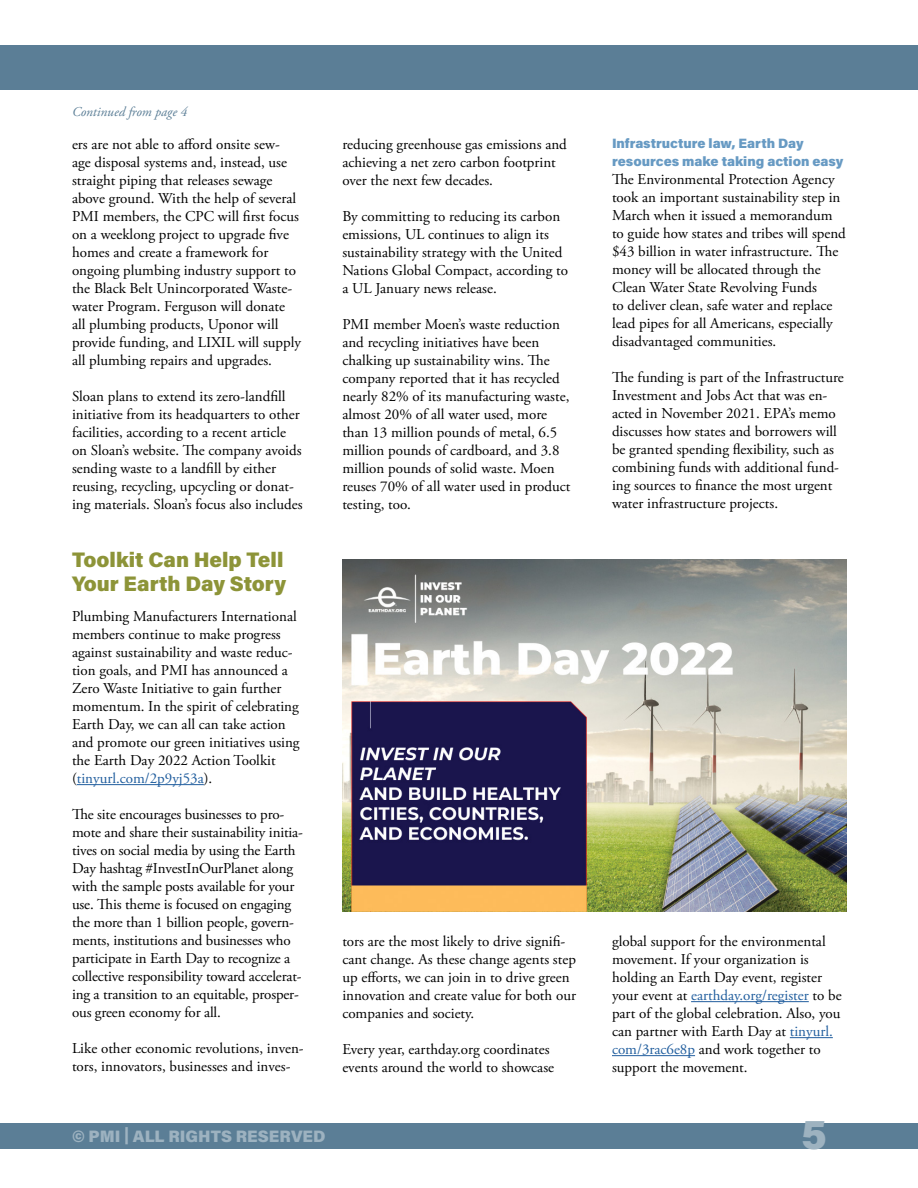
<style>
.page{position:relative;width:918px;height:1188px;background:#fff}
.page>*{position:absolute;margin:0;border:0;box-sizing:border-box;transform-origin:0 0}
.t1{font:900 40.5px "Acumin Pro";color:#9db2c0}
.home_headline{font:900 21px/24px "Acumin Pro";color:#8d9438}
.t2{font:900 16.5px "Acumin Pro";color:#9db2c0}
.body{font:15px/18px "Adobe Garamond Pro";color:#000}
.firstlinebold{font:900 13.5px/18px "Acumin Pro";letter-spacing:-.005em;color:#679ac3}
.t3{font:italic 13.5px "Adobe Garamond Pro";color:#5b7e96}
.s1{color:#215e9e}
</style>
<div class="page">
<div style="left:0;top:45px;width:918px;height:45px;background:#5b7e96"></div>
<div style="left:0;top:1123px;width:918px;height:25px;background:#5b7e96"></div>
<img style="left:343px;top:559px;width:503px;height:353px">
<hr style="left:77px;top:784px;width:127px;height:1px;background:#215e9e">
<hr style="left:691px;top:1001px;width:118px;height:1px;background:#215e9e">
<hr style="left:790px;top:1037px;width:43px;height:1px;background:#215e9e">
<hr style="left:612px;top:1055px;width:83px;height:1px;background:#215e9e">
<p class="t3" style="left:72px;top:104px;width:117px">Continued from page 4</p>
<p class="body" style="left:72px;top:136px;width:231px">ers are not able to afford onsite sew&shy;age disposal systems and, instead, use straight piping that releases sewage above ground. With the help of several PMI members, the CPC will first focus on a weeklong project to upgrade five homes and create a framework for ongoing plumbing industry support to the Black Belt Unincorporated Waste&shy;water Program. Ferguson will donate all plumbing products, Uponor will provide funding, and LIXIL will supply all plumbing repairs and upgrades.</p>
<p class="body" style="left:72px;top:388px;width:232px">Sloan plans to extend its zero-landfill initiative from its headquarters to other facilities, according to a recent article on Sloan’s website. The company avoids sending waste to a landfill by either reusing, recycling, upcycling or donat&shy;ing materials. Sloan’s focus also includes</p>
<p class="home_headline" style="left:72px;top:547px;width:216px">Toolkit Can Help Tell<br>Your Earth Day Story</p>
<p class="body" style="left:72px;top:608px;width:229px">Plumbing Manufacturers International members continue to make progress against sustainability and waste reduc&shy;tion goals, and PMI has announced a Zero Waste Initiative to gain further momentum. In the spirit of celebrating Earth Day, we can all can take action and promote our green initiatives using the Earth Day 2022 Action Toolkit (<span class="s1">tinyurl.com/2p9yj53a</span>).</p>
<p class="body" style="left:72px;top:806px;width:232px">The site encourages businesses to pro&shy;mote and share their sustainability initia&shy;tives on social media by using the Earth Day hashtag #InvestInOurPlanet along with the sample posts available for your use. This theme is focused on engaging the more than 1 billion people, govern&shy;ments, institutions and businesses who participate in Earth Day to recognize a collective responsibility toward accelerat&shy;ing a transition to an equitable, prosper&shy;ous green economy for all.</p>
<p class="body" style="left:72px;top:1040px;width:233px">Like other economic revolutions, inven&shy;tors, innovators, businesses and inves-</p>
<p class="body" style="left:342px;top:136px;width:226px">reducing greenhouse gas emissions and achieving a net zero carbon footprint over the next few decades.</p>
<p class="body" style="left:342px;top:208px;width:227px">By committing to reducing its carbon emissions, UL continues to align its sustainability strategy with the United Nations Global Compact, according to a UL January news release.</p>
<p class="body" style="left:342px;top:316px;width:230px">PMI member Moen’s waste reduction and recycling initiatives have been chalking up sustainability wins. The company reported that it has recycled nearly 82% of its manufacturing waste, almost 20% of all water used, more than 13 million pounds of metal, 6.5 million pounds of cardboard, and 3.8 million pounds of solid waste. Moen reuses 70% of all water used in product testing, too.</p>
<p class="firstlinebold" style="left:612px;top:134px;width:233px">Infrastructure law, Earth Day resources make taking action easy</p>
<p class="body" style="left:612px;top:171px;width:235px">The Environmental Protection Agency took an important sustainability step in March when it issued a memorandum to guide how states and tribes will spend $43 billion in water infrastructure. The money will be allocated through the Clean Water State Revolving Funds<br>to deliver clean, safe water and replace lead pipes for all Americans, especially disadvantaged communities.</p>
<p class="body" style="left:612px;top:369px;width:233px">The funding is part of the Infrastructure Investment and Jobs Act that was en&shy;acted in November 2021. EPA’s memo discusses how states and borrowers will be granted spending flexibility, such as combining funds with additional fund&shy;ing sources to finance the most urgent water infrastructure projects.</p>
<p class="body" style="left:342px;top:933px;width:235px">tors are the most likely to drive signifi&shy;cant change. As these change agents step up efforts, we can join in to drive green innovation and create value for both our companies and society.</p>
<p class="body" style="left:342px;top:1041px;width:213px">Every year, earthday.org coordinates events around the world to showcase</p>
<p class="body" style="left:612px;top:933px;width:231px">global support for the environmental movement. If your organization is holding an Earth Day event, register your event at <span class="s1">earthday.org/register</span> to be part of the global celebration. Also, you can partner with Earth Day at <span class="s1">tinyurl. com/3rac6e8p</span> and work together to support the movement.</p>
<p class="t2" style="left:72px;top:1124px;width:255px">© PMI | ALL RIGHTS RESERVED</p>
<h1 class="t1" style="left:801px;top:1106px;width:27px">5</h1>
</div>
